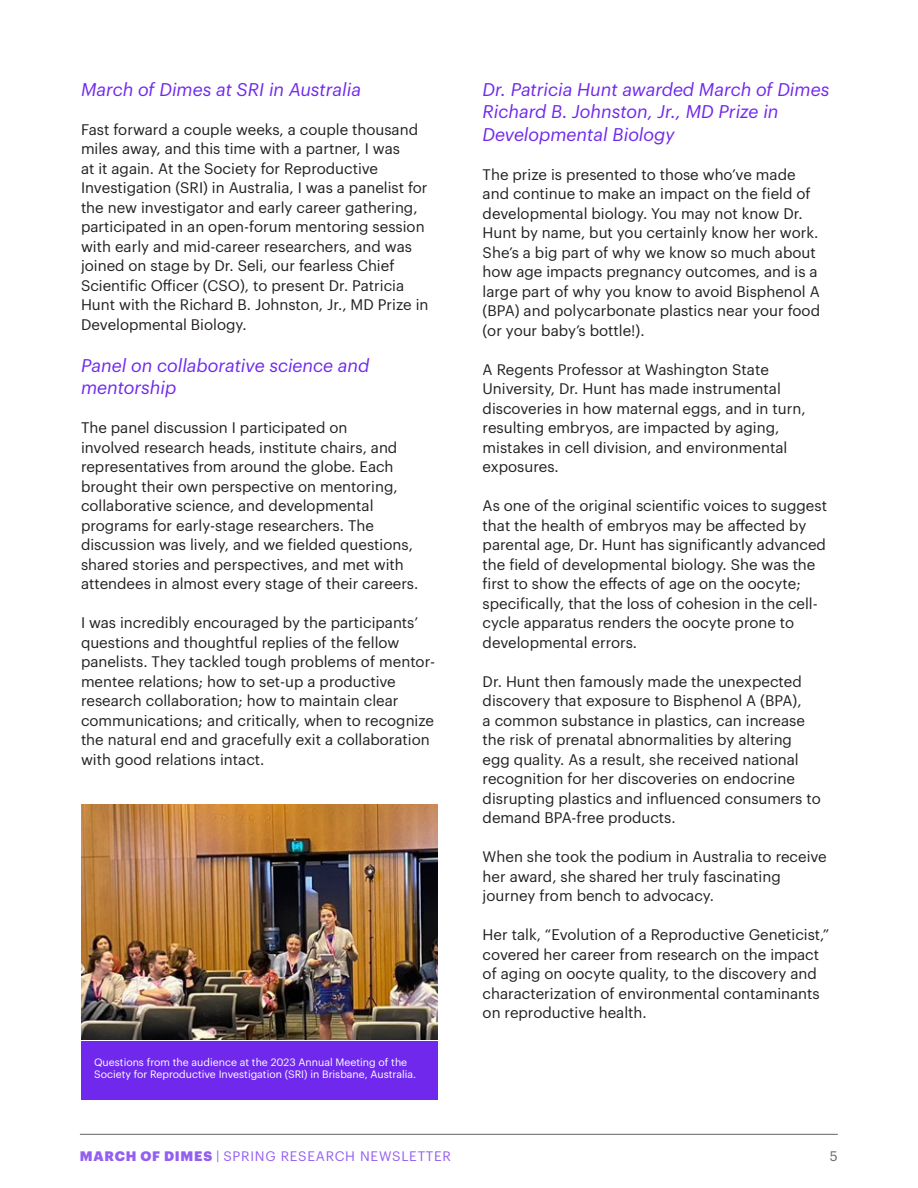
<style>
.page{position:relative;width:918px;height:1188px;background:#fff}
.page>*{position:absolute;margin:0;border:0;box-sizing:border-box;transform-origin:0 0}
.t1{font:italic 18px/22.5px "Graphik";color:#7029ec}
.t2{font:15px/19.5px "Graphik";color:#231f20}
.t3{font:13.5px "Graphik";letter-spacing:.055em;color:#945ff1}
.t4{font:13.5px "Graphik";color:#636366}
.t5{font:10.5px/12.6px "Graphik";color:#fff}
.s1{font-weight:900}
</style>
<div class="page">
<hr style="left:80px;top:1134px;width:758px;height:1px;background:#636366">
<img style="left:81px;top:805px;width:356px;height:235px">
<div style="left:81px;top:1041px;width:356px;height:58px;background:#7029ec"></div>
<p class="t1" style="left:81px;top:76px;width:282px">March of Dimes at SRI in Australia</p>
<p class="t2" style="left:81px;top:118px;width:349px">Fast forward a couple weeks, a couple thousand miles away, and this time with a partner, I was<br>at it again. At the Society for Reproductive Investigation (SRI) in Australia, I was a panelist for the new investigator and early career gathering, participated in an open-forum mentoring session with early and mid-career researchers, and was joined on stage by Dr. Seli, our fearless Chief Scientific Officer (CSO), to present Dr. Patricia Hunt with the Richard B. Johnston, Jr., MD Prize in Developmental Biology.</p>
<p class="t1" style="left:81px;top:352px;width:290px">Panel on collaborative science and mentorship</p>
<p class="t2" style="left:81px;top:417px;width:339px">The panel discussion I participated on<br>involved research heads, institute chairs, and representatives from around the globe. Each brought their own perspective on mentoring, collaborative science, and developmental programs for early-stage researchers. The discussion was lively, and we fielded questions, shared stories and perspectives, and met with attendees in almost every stage of their careers.</p>
<p class="t2" style="left:81px;top:612px;width:356px">I was incredibly encouraged by the participants’ questions and thoughtful replies of the fellow panelists. They tackled tough problems of mentor&shy;mentee relations; how to set-up a productive research collaboration; how to maintain clear communications; and critically, when to recognize the natural end and gracefully exit a collaboration with good relations intact.</p>
<p class="t5" style="left:94px;top:1055px;width:323px">Questions from the audience at the 2023 Annual Meeting of the<br>Society for Reproductive Investigation (SRI) in Brisbane, Australia.</p>
<p class="t1" style="left:483px;top:76px;width:348px">Dr. Patricia Hunt awarded March of Dimes<br>Richard B. Johnston, Jr., MD Prize in<br>Developmental Biology</p>
<p class="t2" style="left:483px;top:163px;width:339px">The prize is presented to those who’ve made and continue to make an impact on the field of developmental biology. You may not know Dr.<br>Hunt by name, but you certainly know her work.<br>She’s a big part of why we know so much about how age impacts pregnancy outcomes, and is a large part of why you know to avoid Bisphenol A (BPA) and polycarbonate plastics near your food (or your baby’s bottle!).</p>
<p class="t2" style="left:483px;top:358px;width:325px">A Regents Professor at Washington State University, Dr. Hunt has made instrumental discoveries in how maternal eggs, and in turn, resulting embryos, are impacted by aging, mistakes in cell division, and environmental exposures.</p>
<p class="t2" style="left:483px;top:495px;width:346px">As one of the original scientific voices to suggest that the health of embryos may be affected by parental age, Dr. Hunt has significantly advanced the field of developmental biology. She was the first to show the effects of age on the oocyte; specifically, that the loss of cohesion in the cell&shy;cycle apparatus renders the oocyte prone to developmental errors.</p>
<p class="t2" style="left:483px;top:670px;width:340px">Dr. Hunt then famously made the unexpected discovery that exposure to Bisphenol A (BPA),<br>a common substance in plastics, can increase the risk of prenatal abnormalities by altering egg quality. As a result, she received national recognition for her discoveries on endocrine disrupting plastics and influenced consumers to demand BPA-free products.</p>
<p class="t2" style="left:483px;top:846px;width:346px">When she took the podium in Australia to receive her award, she shared her truly fascinating journey from bench to advocacy.</p>
<p class="t2" style="left:483px;top:924px;width:348px">Her talk, “Evolution of a Reproductive Geneticist,” covered her career from research on the impact of aging on oocyte quality, to the discovery and characterization of environmental contaminants on reproductive health.</p>
<p class="t3" style="left:80px;top:1146px;width:373px"><span class="s1">MARCH OF DIMES</span> | SPRING RESEARCH NEWSLETTER</p>
<p class="t4" style="left:830px;top:1146px;width:9px">5</p>
</div>
